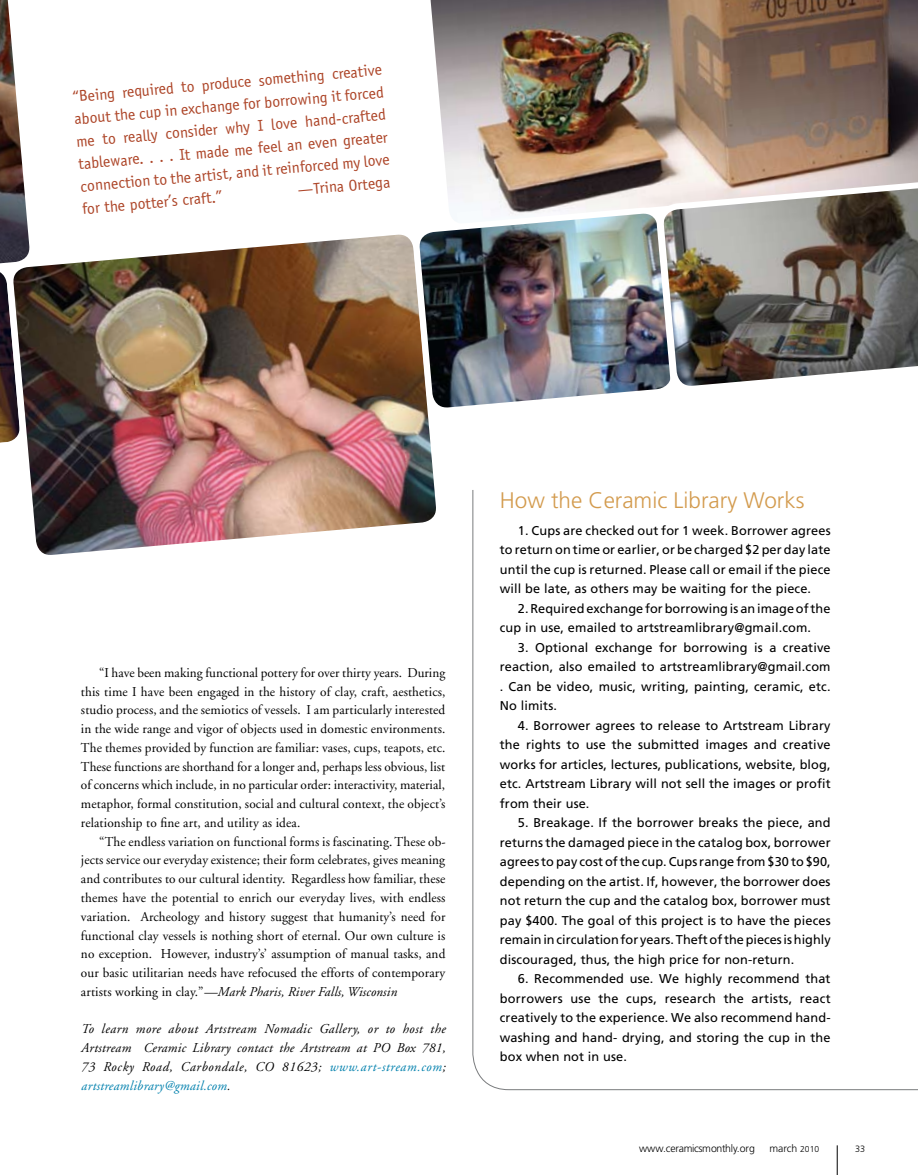
<style>
.page{position:relative;width:918px;height:1175px;background:#fff}
.page>*{position:absolute;margin:0;border:0;box-sizing:border-box;transform-origin:0 0}
.t1{font:300 22.5px "Frutiger";color:#d39b4e}
.t2{font:15.75px/22.5px "Officina Sans";color:#ad4528;text-align:justify}
.t3{font:13.5px/18.8px "Adobe Garamond";letter-spacing:.01em;color:#000;text-align:justify}
.t4{font:italic 13.5px/18.8px "Adobe Garamond";letter-spacing:.03em;color:#000;text-align:justify}
.t5{font:12.75px/19.5px "Frutiger";letter-spacing:.01em;color:#000;text-align:justify}
.t6{font:300 10.5px "Frutiger";letter-spacing:-.025em;color:#000}
.t7{font:300 9.15px "Frutiger";color:#000}
.s1{font-style:italic}
.s2{color:#0080ad}
.s3{font-size:8.55px}
</style>
<div class="page">
<svg style="left:837px;top:1145px;width:1px;height:29px"></svg>
<svg style="left:472px;top:531px;width:446px;height:559px"></svg>
<img style="left:430px;top:0;width:488px;height:209px">
<img style="left:29px;top:234px;width:386px;height:321px">
<img style="left:415px;top:209px;width:244px;height:322px">
<img style="left:659px;top:64px;width:259px;height:325px">
<svg style="left:0;top:0;width:34px;height:462px"></svg>
<p class="t2" style="left:72px;top:85px;width:312px;rotate:-5deg">“Being required to produce something creative about the cup in exchange for borrowing it forced me to really consider why I love hand-crafted tableware. . . . It made me feel an even greater connection to the artist, and it reinforced my love for the potter’s craft.”</p>
<p class="t2" style="left:297px;top:179px;width:95px;rotate:-5deg">—Trina Ortega</p>
<p class="t3" style="left:81px;top:663px;width:366px;text-indent:18px">“I have been making functional pottery for over thirty years. During this time I have been engaged in the history of clay, craft, aesthetics, studio process, and the semiotics of vessels. I am particularly interested in the wide range and vigor of objects used in domestic environments.<br>The themes provided by function are familiar: vases, cups, teapots, etc.<br>These functions are shorthand for a longer and, perhaps less obvious, list of concerns which include, in no particular order: interactivity, material, metaphor, formal constitution, social and cultural context, the object’s relationship to fine art, and utility as idea.</p>
<p class="t3" style="left:81px;top:832px;width:366px;text-indent:18px">“The endless variation on functional forms is fascinating. These ob&shy;jects service our everyday existence; their form celebrates, gives meaning and contributes to our cultural identity. Regardless how familiar, these themes have the potential to enrich our everyday lives, with endless variation. Archeology and history suggest that humanity’s need for functional clay vessels is nothing short of eternal. Our own culture is no exception. However, industry’s’ assumption of manual tasks, and our basic utilitarian needs have refocused the efforts of contemporary artists working in clay.”<span class="s1">—Mark Pharis, River Falls, Wisconsin</span></p>
<p class="t4" style="left:81px;top:1020px;width:366px">To learn more about Artstream Nomadic Gallery, or to host the Artstream Ceramic Library contact the Artstream at PO Box 781, 73 Rocky Road, Carbondale, CO 81623; <span class="s2">www.art-stream.com</span>; <span class="s2">artstreamlibrary@gmail.com</span>.</p>
<h1 class="t1" style="left:500px;top:487px;width:306px">How the Ceramic Library Works</h1>
<p class="t5" style="left:500px;top:520px;width:332px;text-indent:18px">1. Cups are checked out for 1 week. Borrower agrees to return on time or earlier, or be charged $2 per day late until the cup is returned. Please call or email if the piece will be late, as others may be waiting for the piece.</p>
<p class="t5" style="left:500px;top:598px;width:332px;text-indent:18px">2. Required exchange for borrowing is an image of the cup in use, emailed to artstreamlibrary@gmail.com.</p>
<p class="t5" style="left:500px;top:637px;width:332px;text-indent:18px">3. Optional exchange for borrowing is a creative reaction, also emailed to artstreamlibrary@gmail.com . Can be video, music, writing, painting, ceramic, etc.<br>No limits.</p>
<p class="t5" style="left:500px;top:715px;width:332px;text-indent:18px">4. Borrower agrees to release to Artstream Library the rights to use the submitted images and creative works for articles, lectures, publications, website, blog, etc. Artstream Library will not sell the images or profit from their use.</p>
<p class="t5" style="left:500px;top:813px;width:333px;text-indent:18px">5. Breakage. If the borrower breaks the piece, and returns the damaged piece in the catalog box, borrower agrees to pay cost of the cup. Cups range from $30 to $90, depending on the artist. If, however, the borrower does not return the cup and the catalog box, borrower must pay $400. The goal of this project is to have the pieces remain in circulation for years. Theft of the pieces is highly discouraged, thus, the high price for non-return.</p>
<p class="t5" style="left:500px;top:969px;width:332px;text-indent:18px">6. Recommended use. We highly recommend that borrowers use the cups, research the artists, react creatively to the experience. We also recommend hand&shy;washing and hand- drying, and storing the cup in the box when not in use.</p>
<p class="t6" style="left:639px;top:1142px;width:117px">www.ceramicsmonthly.org</p>
<p class="t6" style="left:769px;top:1142px;width:51px">march <span class="s3">2010</span></p>
<p class="t7" style="left:855px;top:1143px;width:12px">33</p>
</div>
